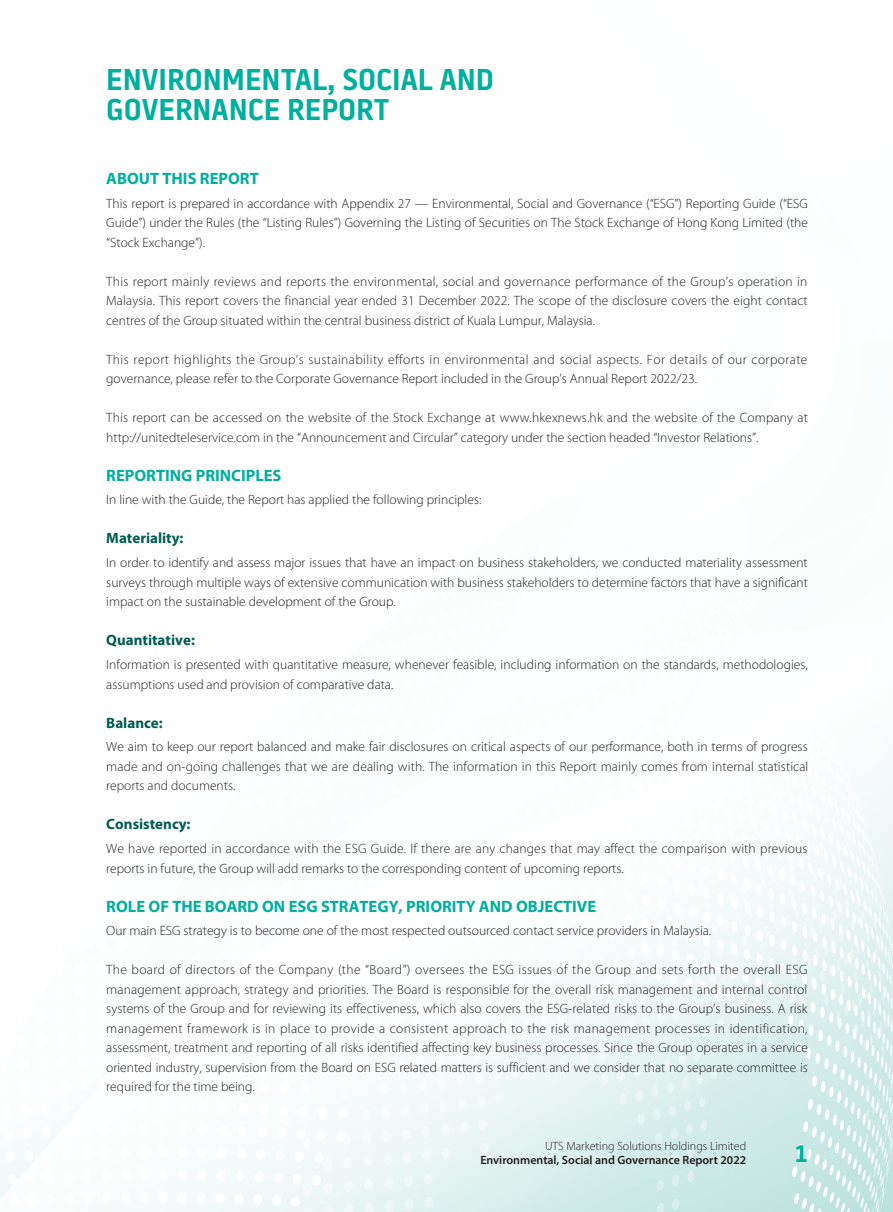
<style>
.page{position:relative;width:893px;height:1212px;background:#fff}
.page>*{position:absolute;margin:0;border:0;box-sizing:border-box;transform-origin:0 0}
.t1{font:700 30px "Battersea";color:#00af9e}
.t2{font:700 24px "Battersea";color:#00af9e}
._01_H1{font:700 16.5px "Myriad Pro";color:#00af9e}
._02_H2{font:700 15px "Myriad Pro";color:#005c52}
._00_txt{font:300 13.5px/19.5px "Myriad Pro";color:#231f20;text-align:justify}
._00_txt-2{font:300 13.5px/19.5px "Myriad Pro";letter-spacing:.03em;color:#231f20}
.t3{font:600 12px "Myriad Pro";color:#231f20}
.t4{font:300 12px "Myriad Pro";color:#231f20}
</style>
<div class="page">
<img style="left:0;top:768px;width:893px;height:444px">
<p class="t1" style="left:106px;top:61px;width:389px">ENVIRONMENTAL, SOCIAL AND</p>
<p class="t1" style="left:106px;top:91px;width:285px">GOVERNANCE REPORT</p>
<p class="_01_H1" style="left:106px;top:168px;width:154px">ABOUT THIS REPORT</p>
<p class="_00_txt" style="left:106px;top:193px;width:703px">This report is prepared in accordance with Appendix 27 — Environmental, Social and Governance (“ESG”) Reporting Guide (“ESG Guide”) under the Rules (the “Listing Rules”) Governing the Listing of Securities on The Stock Exchange of Hong Kong Limited (the “Stock Exchange”).</p>
<p class="_00_txt" style="left:106px;top:271px;width:703px">This report mainly reviews and reports the environmental, social and governance performance of the Group’s operation in Malaysia. This report covers the financial year ended 31 December 2022. The scope of the disclosure covers the eight contact centres of the Group situated within the central business district of Kuala Lumpur, Malaysia.</p>
<p class="_00_txt-2" style="left:106px;top:349px;width:703px">This report highlights the Group’s sustainability efforts in environmental and social aspects. For details of our corporate governance, please refer to the Corporate Governance Report included in the Group’s Annual Report 2022/23.</p>
<p class="_00_txt" style="left:106px;top:408px;width:703px">This report can be accessed on the website of the Stock Exchange at www.hkexnews.hk and the website of the Company at http://unitedteleservice.com in the “Announcement and Circular” category under the section headed “Investor Relations”.</p>
<p class="_01_H1" style="left:106px;top:464px;width:177px">REPORTING PRINCIPLES</p>
<p class="_00_txt" style="left:106px;top:490px;width:377px">In line with the Guide, the Report has applied the following principles:</p>
<p class="_02_H2" style="left:106px;top:529px;width:79px">Materiality:</p>
<p class="_00_txt" style="left:106px;top:553px;width:703px">In order to identify and assess major issues that have an impact on business stakeholders, we conducted materiality assessment surveys through multiple ways of extensive communication with business stakeholders to determine factors that have a significant impact on the sustainable development of the Group.</p>
<p class="_02_H2" style="left:106px;top:630px;width:90px">Quantitative:</p>
<p class="_00_txt" style="left:106px;top:655px;width:703px">Information is presented with quantitative measure, whenever feasible, including information on the standards, methodologies, assumptions used and provision of comparative data.</p>
<p class="_02_H2" style="left:106px;top:713px;width:58px">Balance:</p>
<p class="_00_txt" style="left:106px;top:737px;width:704px">We aim to keep our report balanced and make fair disclosures on critical aspects of our performance, both in terms of progress made and on-going challenges that we are dealing with. The information in this Report mainly comes from internal statistical reports and documents.</p>
<p class="_02_H2" style="left:106px;top:814px;width:86px">Consistency:</p>
<p class="_00_txt" style="left:106px;top:839px;width:703px">We have reported in accordance with the ESG Guide. If there are any changes that may affect the comparison with previous reports in future, the Group will add remarks to the corresponding content of upcoming reports.</p>
<p class="_01_H1" style="left:106px;top:895px;width:491px">ROLE OF THE BOARD ON ESG STRATEGY, PRIORITY AND OBJECTIVE</p>
<p class="_00_txt" style="left:106px;top:921px;width:606px">Our main ESG strategy is to become one of the most respected outsourced contact service providers in Malaysia.</p>
<p class="_00_txt" style="left:106px;top:960px;width:703px">The board of directors of the Company (the “Board”) oversees the ESG issues of the Group and sets forth the overall ESG management approach, strategy and priorities. The Board is responsible for the overall risk management and internal control systems of the Group and for reviewing its effectiveness, which also covers the ESG-related risks to the Group’s business. A risk management framework is in place to provide a consistent approach to the risk management processes in identification, assessment, treatment and reporting of all risks identified affecting key business processes. Since the Group operates in a service oriented industry, supervision from the Board on ESG related matters is sufficient and we consider that no separate committee is required for the time being.</p>
<p class="t4" style="left:545px;top:1139px;width:203px">UTS Marketing Solutions Holdings Limited</p>
<p class="t3" style="left:480px;top:1152px;width:267px">Environmental, Social and Governance Report 2022</p>
<p class="t2" style="left:795px;top:1139px;width:15px">1</p>
</div>
